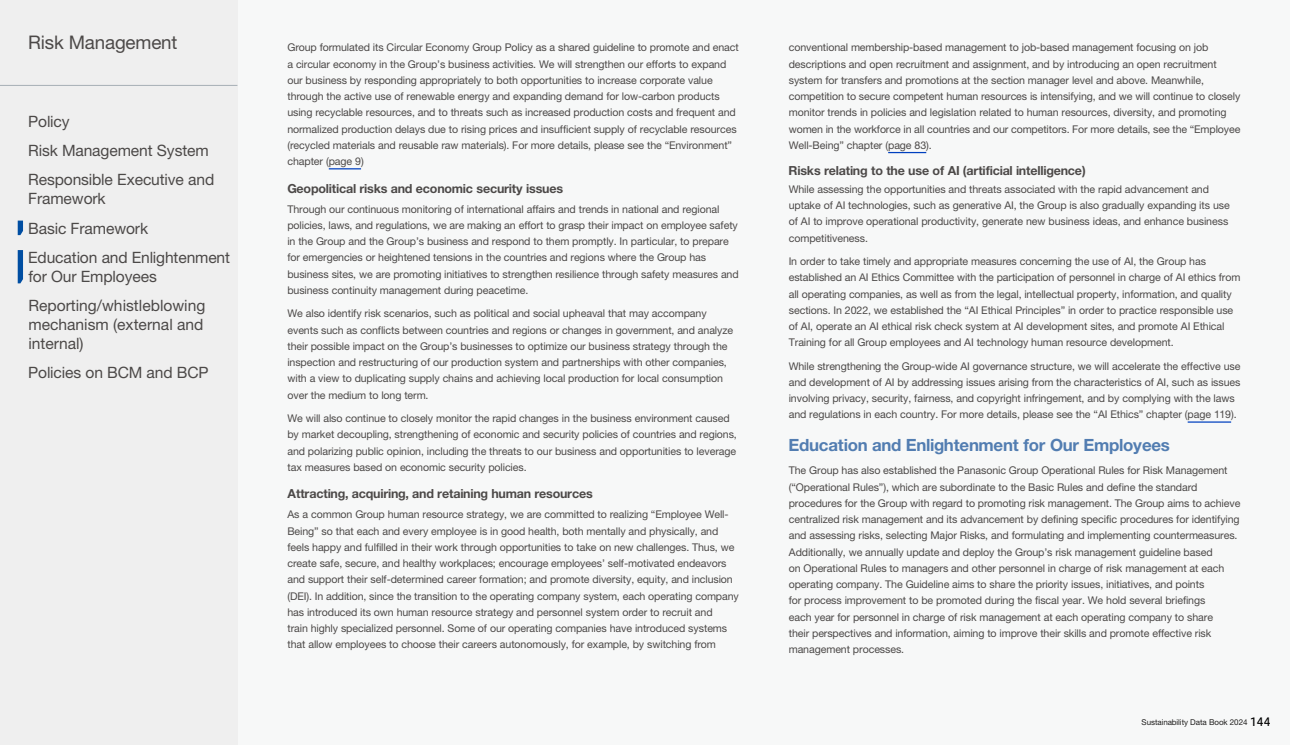
<style>
.page{position:relative;width:1290px;height:745px;background:#fff}
.page>*{position:absolute;margin:0;border:0;box-sizing:border-box;transform-origin:0 0}
.t1{font:18.75px "Helvetica Neue LT Std";letter-spacing:-.01em;color:#4c4948}
.t2{font:700 16.88px "Helvetica Neue LT Std";letter-spacing:-.02em;color:#527db1}
.t3{font:15.62px/29.4px "Helvetica Neue LT Std";letter-spacing:-.005em;color:#4c4948}
.t4{font:700 12.5px "Helvetica Neue LT Std";letter-spacing:-.015em;color:#4c4948}
.t5{font:10.62px/16.2px "Helvetica Neue LT Std";letter-spacing:-.01em;color:#4c4948}
.t6{font:8px "Helvetica Neue LT Std";letter-spacing:-.01em;color:#1f1e1d}
.s1{font-family:"Hiragino UD Sans Std W5";font-size:11.25px;color:#000}
</style>
<div class="page">
<div style="left:237px;top:0;width:1053px;height:744px;background:#f7f8f8"></div>
<div style="left:0;top:0;width:237px;height:744px;background:#efefef"></div>
<hr style="left:0;top:85px;width:237px;height:1px;background:#a6afb5">
<svg style="left:18px;top:250px;width:5px;height:33px"></svg>
<svg style="left:18px;top:220px;width:5px;height:15px"></svg>
<hr style="left:329px;top:168px;width:32px;height:1px;background:#0040bf">
<hr style="left:888px;top:152px;width:38px;height:1px;background:#0040bf">
<hr style="left:1187px;top:421px;width:44px;height:1px;background:#0040bf">
<h1 class="t1" style="left:28px;top:31px;width:151px">Risk Management</h1>
<h3 class="t3" style="left:28px;top:106px;width:188px">Policy<br>Risk Management System<br>Responsible Executive and</h3>
<h3 class="t3" style="left:28px;top:183px;width:203px">Framework<br>Basic Framework<br>Education and Enlightenment</h3>
<h3 class="t3" style="left:28px;top:261px;width:179px">for Our Employees<br>Reporting/whistleblowing</h3>
<h3 class="t3" style="left:28px;top:314px;width:177px;line-height:18.8px">mechanism (external and internal)</h3>
<h3 class="t3" style="left:28px;top:357px;width:182px">Policies on BCM and BCP</h3>
<p class="t5" style="left:287px;top:39px;width:453px">Group formulated its Circular Economy Group Policy as a shared guideline to promote and enact a circular economy in the Group’s business activities. We will strengthen our efforts to expand our business by responding appropriately to both opportunities to increase corporate value through the active use of renewable energy and expanding demand for low-carbon products using recyclable resources, and to threats such as increased production costs and frequent and normalized production delays due to rising prices and insufficient supply of recyclable resources (recycled materials and reusable raw materials). For more details, please see the “Environment” chapter (page 9)</p>
<p class="t4" style="left:287px;top:180px;width:277px">Geopolitical risks and economic security issues</p>
<p class="t5" style="left:287px;top:200px;width:453px">Through our continuous monitoring of international affairs and trends in national and regional policies, laws, and regulations, we are making an effort to grasp their impact on employee safety in the Group and the Group’s business and respond to them promptly. In particular, to prepare for emergencies or heightened tensions in the countries and regions where the Group has business sites, we are promoting initiatives to strengthen resilience through safety measures and business continuity management during peacetime.</p>
<p class="t5" style="left:287px;top:305px;width:447px">We also identify risk scenarios, such as political and social upheaval that may accompany events such as conflicts between countries and regions or changes in government, and analyze their possible impact on the Group’s businesses to optimize our business strategy through the inspection and restructuring of our production system and partnerships with other companies, with a view to duplicating supply chains and achieving local production for local consumption over the medium to long term.</p>
<p class="t5" style="left:287px;top:409px;width:451px">We will also continue to closely monitor the rapid changes in the business environment caused by market decoupling, strengthening of economic and security policies of countries and regions, and polarizing public opinion, including the threats to our business and opportunities to leverage tax measures based on economic security policies.</p>
<p class="t4" style="left:287px;top:486px;width:307px">Attracting, acquiring, and retaining human resources</p>
<p class="t5" style="left:287px;top:506px;width:453px">As a common Group human resource strategy, we are committed to realizing “Employee Well-Being” so that each and every employee is in good health, both mentally and physically, and feels happy and fulfilled in their work through opportunities to take on new challenges. Thus, we create safe, secure, and healthy workplaces; encourage employees’ self-motivated endeavors and support their self-determined career formation; and promote diversity, equity, and inclusion (DEI). In addition, since the transition to the operating company system, each operating company has introduced its own human resource strategy and personnel system order to recruit and<br>train highly specialized personnel. Some of our operating companies have introduced systems that allow employees to choose their careers autonomously, for example, by switching from</p>
<p class="t5" style="left:789px;top:39px;width:453px">conventional membership-based management to job-based management focusing on job descriptions and open recruitment and assignment, and by introducing an open recruitment system for transfers and promotions at the section manager level and above. Meanwhile, competition to secure competent human resources is intensifying, and we will continue to closely monitor trends in policies and legislation related to human resources, diversity, and promoting women in the workforce in all countries and our competitors. For more details, see the “Employee Well-Being” chapter (page 83).</p>
<p class="t4" style="left:788px;top:162px;width:299px">Risks relating to the use of AI (artificial intelligence)</p>
<p class="t5" style="left:789px;top:181px;width:442px">While assessing the opportunities and threats associated with the rapid advancement and uptake of AI technologies, such as generative AI, the Group is also gradually expanding its use of AI to improve operational productivity, generate new business ideas, and enhance business competitiveness.</p>
<p class="t5" style="left:789px;top:253px;width:453px">In order to take timely and appropriate measures concerning the use of AI, the Group has established an AI Ethics Committee with the participation of personnel in charge of AI ethics from all operating companies, as well as from the legal, intellectual property, information, and quality sections. In 2022, we established the “AI Ethical Principles” in order to practice responsible use of AI, operate an AI ethical risk check system at AI development sites, and promote AI Ethical Training for all Group employees and AI technology human resource development.</p>
<p class="t5" style="left:789px;top:357px;width:453px">While strengthening the Group-wide AI governance structure, we will accelerate the effective use and development of AI by addressing issues arising from the characteristics of AI, such as issues involving privacy, security, fairness, and copyright infringement, and by complying with the laws and regulations in each country. For more details, please see the “AI Ethics” chapter (page 119).</p>
<h2 class="t2" style="left:788px;top:434px;width:383px">Education and Enlightenment for Our Employees</h2>
<p class="t5" style="left:789px;top:462px;width:453px">The Group has also established the Panasonic Group Operational Rules for Risk Management (“Operational Rules”), which are subordinate to the Basic Rules and define the standard procedures for the Group with regard to promoting risk management. The Group aims to achieve centralized risk management and its advancement by defining specific procedures for identifying and assessing risks, selecting Major Risks, and formulating and implementing countermeasures.<br>Additionally, we annually update and deploy the Group’s risk management guideline based<br>on Operational Rules to managers and other personnel in charge of risk management at each operating company. The Guideline aims to share the priority issues, initiatives, and points<br>for process improvement to be promoted during the fiscal year. We hold several briefings<br>each year for personnel in charge of risk management at each operating company to share<br>their perspectives and information, aiming to improve their skills and promote effective risk management processes.</p>
<p class="t6" style="left:1141px;top:717px;width:131px">Sustainability Data Book 2024 <span class="s1">144</span></p>
</div>
